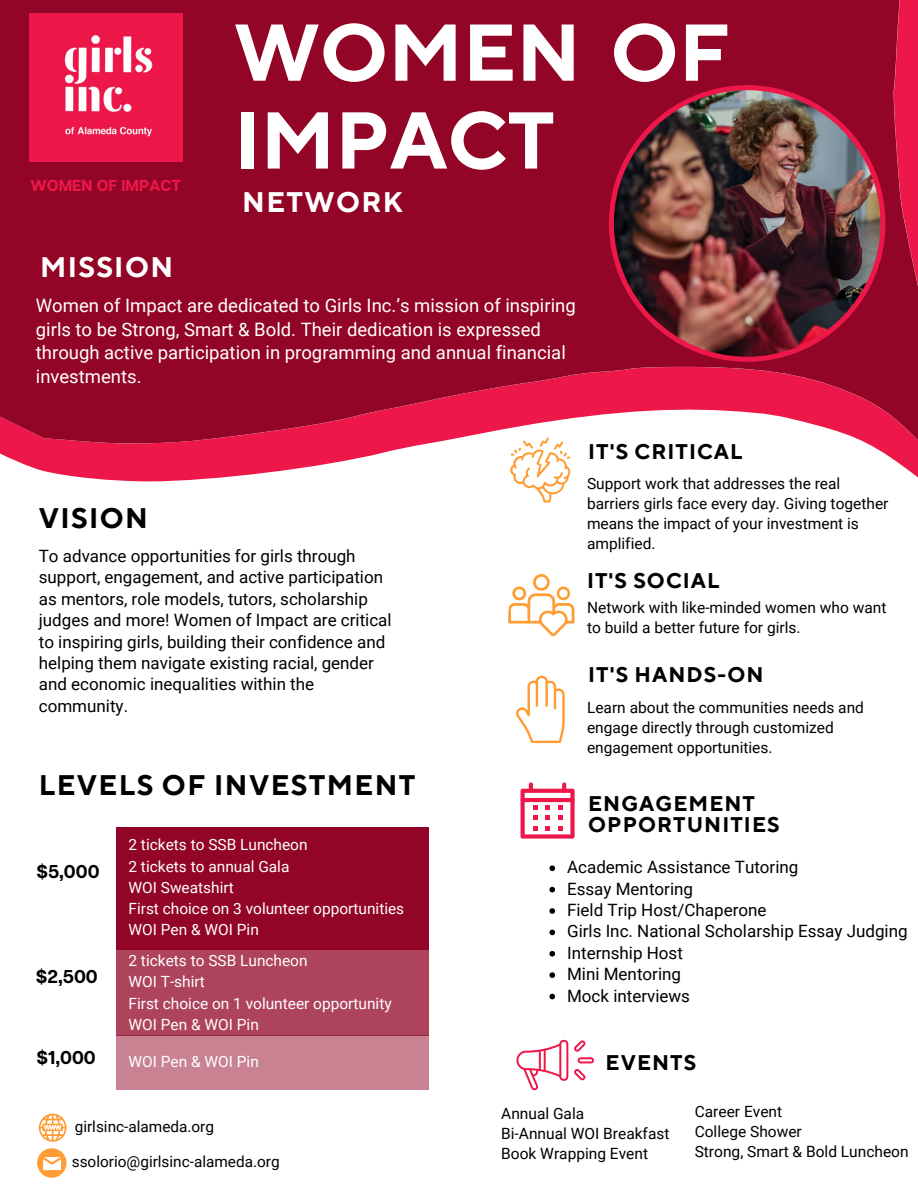
<style>
.page{position:relative;width:918px;height:1188px;background:#fff}
.page>*{position:absolute;margin:0;border:0;box-sizing:border-box;transform-origin:0 0}
.t1{font:700 80.25px/87.9px "TT Norms Pro";color:#fff}
.t2{font:700 28.2px "TT Norms Pro";letter-spacing:.05em;color:#000}
.t3{font:700 28.2px "TT Norms Pro";letter-spacing:.05em;color:#fff}
.t4{font:700 21.15px/21.1px "TT Norms Pro";letter-spacing:.05em;color:#000}
.t5{font:700 18.6px "Articulat CF";color:#000}
.t6{font:18.45px/23.7px "Roboto";color:#fff}
.t7{font:16.95px/21.3px "Roboto";color:#000}
.t8{font:700 15.9px "Articulat CF";color:#ed1849}
.t9{font:15.45px/20.1px "Roboto";color:#000}
.t10{font:15.45px "Roboto";color:#fff}
</style>
<div class="page">
<svg style="left:21px;top:463px;width:897px;height:40px"></svg>
<svg style="left:0;top:0;width:918px;height:463px;background:#a21536"></svg>
<img style="left:609px;top:85px;width:276px;height:277px">
<svg style="left:37px;top:1148px;width:29px;height:30px"></svg>
<svg style="left:39px;top:1114px;width:28px;height:28px"></svg>
<img style="left:29px;top:13px;width:153px;height:148px">
<svg style="left:521px;top:782px;width:54px;height:57px"></svg>
<div style="left:116px;top:950px;width:313px;height:85px;background:#ad435c"></div>
<div style="left:116px;top:828px;width:313px;height:122px;background:#920526"></div>
<div style="left:116px;top:1035px;width:313px;height:55px;background:#c88292"></div>
<svg style="left:510px;top:437px;width:60px;height:65px"></svg>
<svg style="left:508px;top:574px;width:66px;height:62px"></svg>
<svg style="left:516px;top:676px;width:48px;height:67px"></svg>
<svg style="left:516px;top:1040px;width:78px;height:50px"></svg>
<svg style="left:549px;top:865px;width:6px;height:6px"></svg>
<svg style="left:549px;top:887px;width:6px;height:5px"></svg>
<svg style="left:549px;top:908px;width:6px;height:6px"></svg>
<svg style="left:549px;top:930px;width:6px;height:5px"></svg>
<svg style="left:549px;top:951px;width:6px;height:6px"></svg>
<svg style="left:549px;top:972px;width:6px;height:6px"></svg>
<svg style="left:549px;top:994px;width:6px;height:5px"></svg>
<p class="t8" style="left:31px;top:176px;width:152px">WOMEN OF IMPACT</p>
<p class="t3" style="left:40px;top:251px;width:135px">MISSION</p>
<p class="t1" style="left:234px;top:12px;width:498px">WOMEN OF<br>IMPACT</p>
<h3 class="t3" style="left:242px;top:185px;width:162px">NETWORK</h3>
<h3 class="t6" style="left:36px;top:294px;width:541px">Women of Impact are dedicated to Girls Inc.’s mission of inspiring girls to be Strong, Smart &amp; Bold. Their dedication is expressed through active participation in programming and annual financial investments.</h3>
<p class="t2" style="left:39px;top:501px;width:111px">VISION</p>
<h5 class="t7" style="left:39px;top:546px;width:354px">To advance opportunities for girls through support, engagement, and active participation as mentors, role models, tutors, scholarship judges and more! Women of Impact are critical to inspiring girls, building their confidence and helping them navigate existing racial, gender and economic inequalities within the community.</h5>
<h5 class="t2" style="left:39px;top:769px;width:378px">LEVELS OF INVESTMENT</h5>
<h4 class="t4" style="left:588px;top:441px;width:156px">IT'S CRITICAL</h4>
<p class="t9" style="left:587px;top:473px;width:303px">Support work that addresses the real barriers girls face every day. Giving together means the impact of your investment is amplified.</p>
<h4 class="t4" style="left:587px;top:571px;width:134px">IT'S SOCIAL</h4>
<p class="t9" style="left:587px;top:598px;width:301px">Network with like-minded women who want to build a better future for girls.</p>
<h5 class="t4" style="left:588px;top:665px;width:177px">IT'S HANDS-ON</h5>
<h5 class="t9" style="left:587px;top:698px;width:278px">Learn about the communities needs and engage directly through customized engagement opportunities.</h5>
<h4 class="t4" style="left:588px;top:793px;width:193px">ENGAGEMENT<br>OPPORTUNITIES</h4>
<h1 class="t5" style="left:36px;top:859px;width:65px">$5,000</h1>
<p class="t5" style="left:36px;top:964px;width:63px">$2,500</p>
<h2 class="t5" style="left:36px;top:1046px;width:61px">$1,000</h2>
<h2 class="t10" style="left:128px;top:836px;width:181px">2 tickets to SSB Luncheon</h2>
<h5 class="t10" style="left:128px;top:857px;width:162px">2 tickets to annual Gala</h5>
<p class="t10" style="left:128px;top:878px;width:107px">WOI Sweatshirt</p>
<h3 class="t10" style="left:128px;top:899px;width:277px">First choice on 3 volunteer opportunities</h3>
<p class="t10" style="left:128px;top:920px;width:132px">WOI Pen &amp; WOI Pin</p>
<h2 class="t10" style="left:128px;top:952px;width:181px">2 tickets to SSB Luncheon</h2>
<h5 class="t10" style="left:128px;top:973px;width:78px">WOI T-shirt</h5>
<h3 class="t10" style="left:128px;top:994px;width:265px">First choice on 1 volunteer opportunity</h3>
<p class="t10" style="left:128px;top:1016px;width:132px">WOI Pen &amp; WOI Pin</p>
<p class="t10" style="left:128px;top:1052px;width:132px">WOI Pen &amp; WOI Pin</p>
<h2 class="t9" style="left:75px;top:1116px;width:141px">girlsinc-alameda.org</h2>
<p class="t9" style="left:72px;top:1151px;width:209px">ssolorio@girlsinc-alameda.org</p>
<p class="t7" style="left:567px;top:857px;width:233px">Academic Assistance Tutoring</p>
<p class="t7" style="left:567px;top:878px;width:127px">Essay Mentoring</p>
<p class="t7" style="left:567px;top:900px;width:201px">Field Trip Host/Chaperone</p>
<p class="t7" style="left:567px;top:921px;width:342px">Girls Inc. National Scholarship Essay Judging</p>
<p class="t7" style="left:567px;top:942px;width:117px">Internship Host</p>
<p class="t7" style="left:567px;top:964px;width:115px">Mini Mentoring</p>
<p class="t7" style="left:567px;top:985px;width:124px">Mock interviews</p>
<h5 class="t4" style="left:606px;top:1053px;width:92px">EVENTS</h5>
<h5 class="t9" style="left:501px;top:1103px;width:85px">Annual Gala</h5>
<h5 class="t9" style="left:501px;top:1123px;width:170px">Bi-Annual WOI Breakfast</h5>
<p class="t9" style="left:501px;top:1143px;width:148px">Book Wrapping Event</p>
<h3 class="t9" style="left:695px;top:1102px;width:89px">Career Event</h3>
<p class="t9" style="left:695px;top:1122px;width:109px">College Shower</p>
<p class="t9" style="left:695px;top:1142px;width:215px">Strong, Smart &amp; Bold Luncheon</p>
</div>
